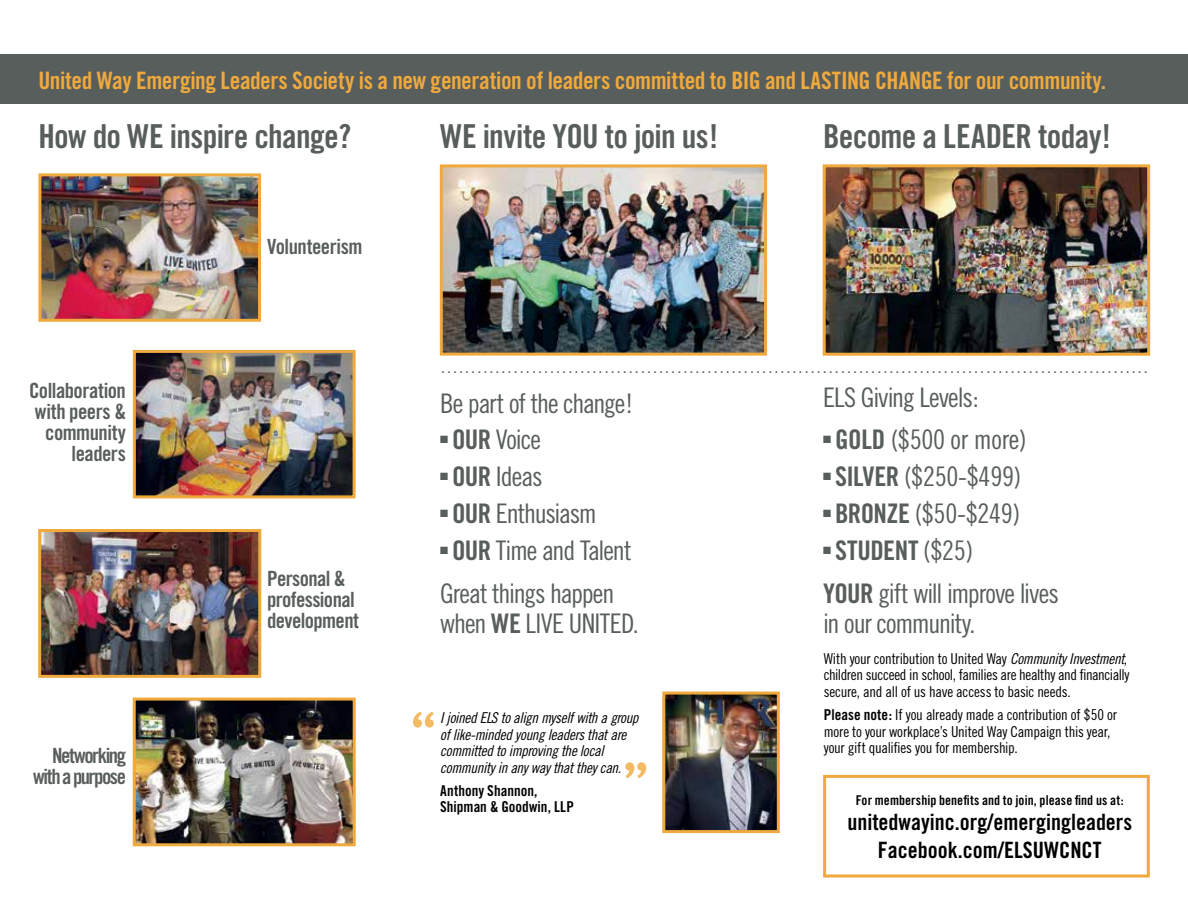
<style>
.page{position:relative;width:1188px;height:918px;background:#fff}
.page>*{position:absolute;margin:0;border:0;box-sizing:border-box;transform-origin:0 0}
.t1{font:60px "Meta Plus Normal";color:#f3ba62}
.t2{font:33px "Trade Gothic Bold Cond Twenty";letter-spacing:-.02em;color:#585e5c}
.t3{font:27px/43.5px "Trade Gothic Cond Eighteen";letter-spacing:-.04em;color:#585e5c}
.t4{font:27px "Trade Gothic Cond Eighteen";letter-spacing:-.01em;color:#585e5c}
.t5{font:27px "Trade Gothic Bold Cond Twenty";letter-spacing:-.01em;color:#585e5c}
.t6{font:24px "Trade Gothic Bold Cond Twenty";letter-spacing:-.02em;color:#efa93d}
.t7{font:22.5px/27.8px "Trade Gothic Bold Cond Twenty";color:#000;text-align:center}
.t8{font:21px/21px "Trade Gothic Bold Cond Twenty";letter-spacing:-.03em;color:#585e5c;text-align:right}
.t9{font:21px/21px "Trade Gothic Bold Cond Twenty";letter-spacing:-.065em;color:#585e5c;text-align:right}
.t10{font:18px "Trade Gothic Cond Eighteen";color:#585e5c}
.t11{font:15px/16.5px "Trade Gothic Cond Eighteen";letter-spacing:-.015em;color:#000}
.t12{font:15px/16.5px "Trade Gothic Cond Eighteen Obl";letter-spacing:-.025em;color:#000}
.t13{font:15px/16.5px "Trade Gothic Bold Cond Twenty";color:#000}
.t14{font:13.5px "Trade Gothic Bold Cond Twenty";letter-spacing:.005em;color:#000}
.s1{font-family:"Trade Gothic Bold Cond Twenty"}
.s2{font-family:"Trade Gothic Cond Eighteen"}
.s3{font-family:"Trade Gothic Cond Eighteen Obl"}
</style>
<div class="page">
<div style="left:0;top:55px;width:1188px;height:49px;background:#585e5c"></div>
<img style="left:42px;top:177px;width:215px;height:141px">
<div style="left:38px;top:173px;width:223px;height:149px;border:3px solid #efa93d"></div>
<img style="left:137px;top:702px;width:215px;height:140px">
<div style="left:133px;top:698px;width:223px;height:148px;border:3px solid #efa93d"></div>
<img style="left:137px;top:354px;width:215px;height:140px">
<div style="left:133px;top:350px;width:223px;height:148px;border:3px solid #efa93d"></div>
<img style="left:42px;top:533px;width:215px;height:141px">
<div style="left:38px;top:529px;width:223px;height:149px;border:3px solid #efa93d"></div>
<img style="left:444px;top:168px;width:319px;height:184px">
<div style="left:440px;top:164px;width:327px;height:192px;border:3px solid #efa93d"></div>
<div style="left:823px;top:775px;width:327px;height:103px;border:3px solid #efa93d"></div>
<img style="left:827px;top:168px;width:319px;height:184px">
<div style="left:823px;top:164px;width:327px;height:192px;border:3px solid #efa93d"></div>
<img style="left:666px;top:696px;width:110px;height:133px">
<div style="left:662px;top:692px;width:118px;height:141px;border:3px solid #efa93d"></div>
<h3 class="t6" style="left:38px;top:66px;width:1069px">United Way Emerging Leaders Society is a new generation of leaders committed to BIG and LASTING CHANGE for our community.</h3>
<h2 class="t2" style="left:38px;top:116px;width:314px">How do WE inspire change?</h2>
<h2 class="t2" style="left:440px;top:116px;width:280px">WE invite YOU to join us!</h2>
<h2 class="t2" style="left:823px;top:116px;width:289px">Become a LEADER today!</h2>
<h3 class="t8" style="left:29px;top:380px;width:99px">Collaboration with peers &amp; community leaders</h3>
<h3 class="t9" style="left:33px;top:745px;width:94px">Networking with a purpose</h3>
<h3 class="t8" style="left:267px;top:236px;width:97px">Volunteerism</h3>
<h3 class="t8" style="left:267px;top:568px;width:93px;text-align:left">Personal &amp; professional development</h3>
<p class="t10" style="left:440px;top:356px;width:710px">………………………………………………………………………………………………………</p>
<h3 class="t3" style="left:440px;top:381px;width:195px">Be part of the change!</h3>
<h3 class="t3" style="left:440px;top:418px;width:102px">■ <span class="s1">OUR</span> Voice</h3>
<h3 class="t3" style="left:440px;top:454px;width:104px">■ <span class="s1">OUR</span> Ideas</h3>
<h3 class="t3" style="left:440px;top:491px;width:158px">■ <span class="s1">OUR</span> Enthusiasm</h3>
<h3 class="t3" style="left:440px;top:528px;width:193px">■ <span class="s1">OUR</span> Time and Talent<br>Great things happen</h3>
<h3 class="t3" style="left:440px;top:601px;width:200px">when <span class="s1">WE</span> LIVE UNITED.</h3>
<h1 class="t1" style="left:437px;top:741px;width:29px;rotate:-180deg">”</h1>
<p class="t12" style="left:440px;top:709px;width:200px">I joined ELS to align myself with a group of like-minded young leaders that are committed to improving the local community in any way that they can.</p>
<p class="t13" style="left:440px;top:782px;width:135px">Anthony Shannon,<br>Shipman &amp; Goodwin, LLP</p>
<h1 class="t1" style="left:622px;top:749px;width:29px">”</h1>
<h3 class="t3" style="left:823px;top:375px;width:157px">ELS Giving Levels:</h3>
<h3 class="t4" style="left:823px;top:424px;width:205px">■ <span class="s1">GOLD</span> ($500 or more)</h3>
<h3 class="t3" style="left:823px;top:454px;width:200px">■ <span class="s1">SILVER</span> ($250-$499)</h3>
<h3 class="t3" style="left:823px;top:491px;width:199px">■ <span class="s1">BRONZE</span> ($50-$249)</h3>
<h3 class="t5" style="left:823px;top:534px;width:152px">■ STUDENT <span class="s2">($25)</span></h3>
<h3 class="t3" style="left:823px;top:578px;width:237px;line-height:30px"><span class="s1">YOUR</span> gift will improve lives in our community.</h3>
<p class="t11" style="left:824px;top:650px;width:307px">With your contribution to United Way <span class="s3">Community Investment</span>, children succeed in school, families are healthy and financially secure, and all of us have access to basic needs.</p>
<p class="t11" style="left:824px;top:706px;width:295px"><span class="s1">Please note:</span> If you already made a contribution of $50 or more to your workplace’s United Way Campaign this year, your gift qualifies you for membership.</p>
<p class="t14" style="left:856px;top:792px;width:270px">For membership benefits and to join, please find us at:</p>
<h3 class="t7" style="left:847px;top:808px;width:286px">unitedwayinc.org/emergingleaders<br>Facebook.com/ELSUWCNCT</h3>
</div>
